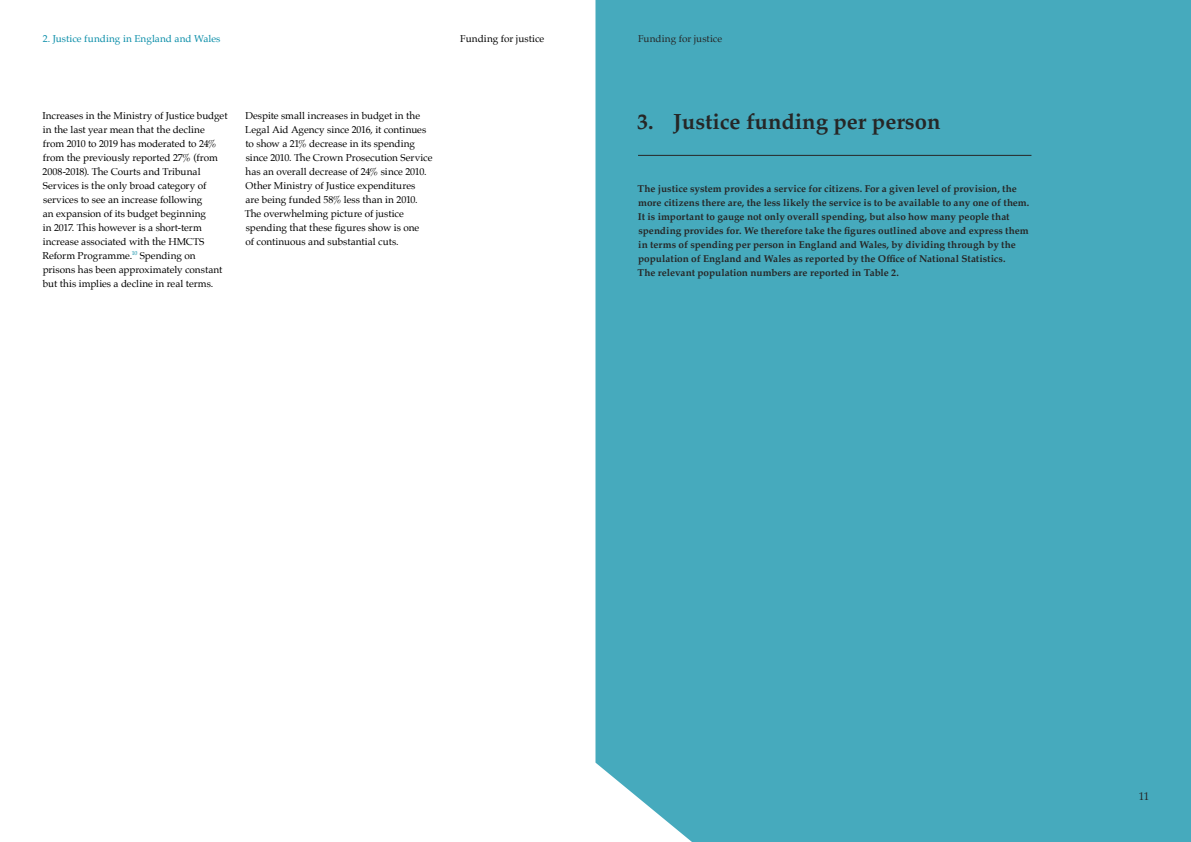
<style>
.page{position:relative;width:1191px;height:842px;background:#fff}
.page>*{position:absolute;margin:0;border:0;box-sizing:border-box;transform-origin:0 0}
.t1{font:700 22px "Palatino";color:#262626}
.t2{font:11px "Palatino";color:#262626}
.t3{font:10px/14px "Palatino";letter-spacing:-.005em;color:#000}
.t4{font:700 10px/14px "Palatino";color:#262626}
.t5{font:10px "Palatino";letter-spacing:.005em;color:#098da8}
.t6{font:10px "Palatino";color:#262626}
</style>
<div class="page">
<div style="left:595px;top:0;width:596px;height:842px;background:#46aabd"></div>
<hr style="left:638px;top:155px;width:393px;height:1px;background:#262626">
<p class="t5" style="left:43px;top:30px;width:179px">2. Justice funding in England and Wales</p>
<p class="t3" style="left:460px;top:31px;width:85px">Funding for justice</p>
<p class="t6" style="left:638px;top:30px;width:85px">Funding for justice</p>
<p class="t3" style="left:42px;top:108px;width:187px">Increases in the Ministry of Justice budget in the last year mean that the decline from 2010 to 2019 has moderated to 24% from the previously reported 27% (from 2008-2018). The Courts and Tribunal Services is the only broad category of services to see an increase following<br>an expansion of its budget beginning<br>in 2017. This however is a short-term increase associated with the HMCTS Reform Programme.<sup>10</sup> Spending on prisons has been approximately constant but this implies a decline in real terms.</p>
<p class="t3" style="left:245px;top:108px;width:189px">Despite small increases in budget in the Legal Aid Agency since 2016, it continues to show a 21% decrease in its spending since 2010. The Crown Prosecution Service has an overall decrease of 24% since 2010.<br>Other Ministry of Justice expenditures<br>are being funded 58% less than in 2010.<br>The overwhelming picture of justice spending that these figures show is one<br>of continuous and substantial cuts.</p>
<h1 class="t1" style="left:637px;top:102px;width:305px">3. Justice funding per person</h1>
<p class="t4" style="left:637px;top:182px;width:393px">The justice system provides a service for citizens. For a given level of provision, the more citizens there are, the less likely the service is to be available to any one of them.<br>It is important to gauge not only overall spending, but also how many people that spending provides for. We therefore take the figures outlined above and express them in terms of spending per person in England and Wales, by dividing through by the population of England and Wales as reported by the Office of National Statistics.<br>The relevant population numbers are reported in Table 2.</p>
<p class="t2" style="left:1139px;top:787px;width:12px">11</p>
</div>
